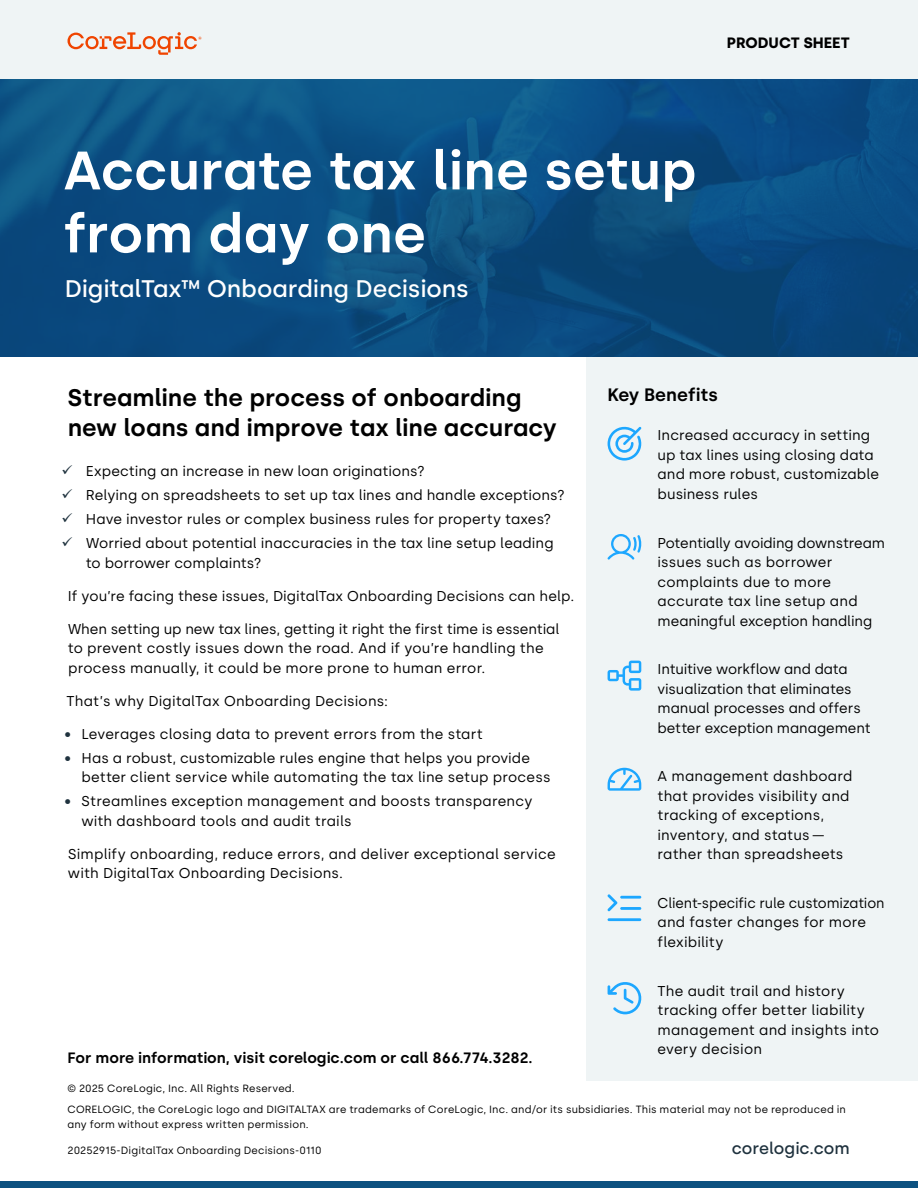
<style>
.page{position:relative;width:918px;height:1188px;background:#fff}
.page>*{position:absolute;margin:0;border:0;box-sizing:border-box;transform-origin:0 0}
.t1{font:600 54px/63px "Silka";color:#fff}
.t2{font:600 24px/30px "Silka";color:#000}
.t3{font:500 24px "Silka";letter-spacing:-.005em;color:#fff}
.t4{font:600 18px "Silka";color:#000}
.t5{font:500 16.5px "Silka";color:#1f323e}
.t6{font:600 15px "Silka";color:#000}
.t7{font:700 15px "Silka";color:#000}
.t8{font:14.25px/19.5px "Silka";letter-spacing:.005em;color:#000}
.t9{font:10.5px/21.8px "Silka";letter-spacing:.015em;color:#000}
.s1{color:#1f323e}
</style>
<div class="page">
<div style="left:0;top:0;width:918px;height:87px;background:#eff4f5"></div>
<img style="left:0;top:79px;width:918px;height:277px">
<div style="left:0;top:1181px;width:918px;height:7px;background:#0c5180"></div>
<svg style="left:67px;top:32px;width:135px;height:23px"></svg>
<div style="left:586px;top:357px;width:332px;height:724px;background:#eff4f5"></div>
<svg style="left:608px;top:426px;width:34px;height:35px"></svg>
<svg style="left:607px;top:534px;width:35px;height:26px"></svg>
<svg style="left:608px;top:661px;width:33px;height:30px"></svg>
<svg style="left:608px;top:768px;width:33px;height:23px"></svg>
<hr style="left:620px;top:907px;width:21px;height:3px;background:#1da7ff">
<hr style="left:620px;top:896px;width:21px;height:3px;background:#1da7ff">
<hr style="left:608px;top:918px;width:33px;height:3px;background:#1da7ff">
<svg style="left:607px;top:894px;width:11px;height:17px"></svg>
<svg style="left:608px;top:982px;width:34px;height:32px"></svg>
<p class="t7" style="left:727px;top:34px;width:124px">PRODUCT SHEET</p>
<h1 class="t1" style="left:64px;top:139px;width:634px">Accurate tax line setup from day one</h1>
<h2 class="t3" style="left:65px;top:275px;width:406px">DigitalTax™ Onboarding Decisions</h2>
<p class="t4" style="left:608px;top:384px;width:112px">Key Benefits</p>
<p class="t8" style="left:658px;top:426px;width:223px">Increased accuracy in setting up tax lines using closing data and more robust, customizable business rules</p>
<p class="t8" style="left:658px;top:533px;width:229px">Potentially avoiding downstream issues such as borrower complaints due to more accurate tax line setup and meaningful exception handling</p>
<p class="t8" style="left:658px;top:659px;width:215px">Intuitive workflow and data visualization that eliminates manual processes and offers better exception management</p>
<p class="t8" style="left:658px;top:767px;width:196px">A management dashboard that provides visibility and tracking of exceptions, inventory, and status— rather than spreadsheets</p>
<p class="t8" style="left:658px;top:893px;width:229px">Client-specific rule customization and faster changes for more flexibility</p>
<p class="t8" style="left:658px;top:981px;width:223px">The audit trail and history tracking offer better liability management and insights into every decision</p>
<h2 class="t2" style="left:68px;top:383px;width:491px">Streamline the process of onboarding new loans and improve tax line accuracy</h2>
<p class="t8" style="left:86px;top:459px;width:480px;line-height:24.2px">Expecting an increase in new loan originations?<br>Relying on spreadsheets to set up tax lines and handle exceptions?<br>Have investor rules or complex business rules for property taxes?<br>Worried about potential inaccuracies in the tax line setup leading</p>
<p class="t8" style="left:86px;top:553px;width:177px">to borrower complaints?</p>
<p class="t8" style="left:68px;top:586px;width:508px">If you’re facing these issues, DigitalTax Onboarding Decisions can help.</p>
<p class="t8" style="left:68px;top:619px;width:493px">When setting up new tax lines, getting it right the first time is essential to prevent costly issues down the road. And if you’re handling the process manually, it could be more prone to human error.</p>
<p class="t8" style="left:67px;top:691px;width:323px">That’s why DigitalTax Onboarding Decisions:</p>
<p class="t8" style="left:64px;top:724px;width:420px"><span class="s1">•</span> Leverages closing data to prevent errors from the start</p>
<p class="t8" style="left:82px;top:748px;width:471px;text-indent:-17px"><span class="s1">•</span> Has a robust, customizable rules engine that helps you provide better client service while automating the tax line setup process</p>
<p class="t8" style="left:81px;top:792px;width:453px;text-indent:-17px"><span class="s1">•</span> Streamlines exception management and boosts transparency with dashboard tools and audit trails</p>
<p class="t8" style="left:68px;top:844px;width:489px">Simplify onboarding, reduce errors, and deliver exceptional service with DigitalTax Onboarding Decisions.</p>
<p class="t6" style="left:68px;top:1049px;width:467px">For more information, visit corelogic.com or call 866.774.3282.</p>
<p class="t9" style="left:68px;top:1077px;width:780px">© 2025 CoreLogic, Inc. All Rights Reserved.<br>CORELOGIC, the CoreLogic logo and DIGITALTAX are trademarks of CoreLogic, Inc. and/or its subsidiaries. This material may not be reproduced in</p>
<p class="t9" style="left:68px;top:1114px;width:243px">any form without express written permission.</p>
<p class="t9" style="left:68px;top:1140px;width:256px">20252915-DigitalTax Onboarding Decisions-0110</p>
<p class="t5" style="left:732px;top:1139px;width:119px">corelogic.com</p>
</div>
